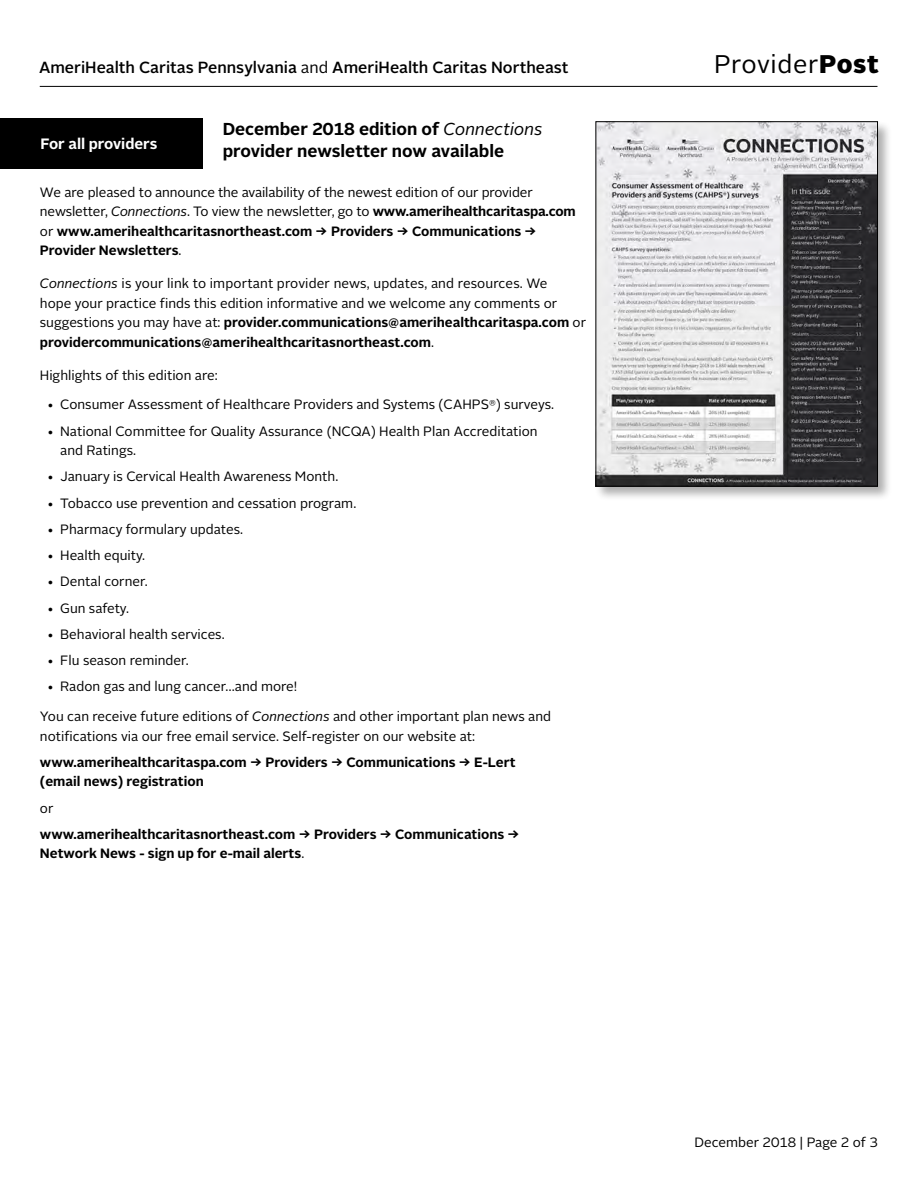
<style>
.page{position:relative;width:918px;height:1188px;background:#fff}
.page>*{position:absolute;margin:0;border:0;box-sizing:border-box;transform-origin:0 0}
.t1{font:25.5px "Alright Sans";letter-spacing:.025em;color:#000}
.t2{font:700 17.25px/22.5px "Alright Sans";color:#000}
.t3{font:500 16.2px "Alright Sans";color:#000}
.t4{font:700 15px "Alright Sans";color:#fff}
.t5{font:13.5px/19.5px "Alright Sans";color:#000}
.t6{font:700 13.5px/19.5px "Alright Sans";color:#000}
.s1{font-weight:400}
.s2{font-weight:900}
.s3{font-weight:400;font-style:italic}
.s4{font-style:italic}
.s5{font-weight:700}
</style>
<div class="page">
<hr style="left:40px;top:86px;width:838px;height:1px;background:#000">
<div style="left:594px;top:120px;width:299px;height:381px;background:#000;opacity:.32"></div>
<img style="left:598px;top:124px;width:278px;height:360px">
<div style="left:596px;top:122px;width:282px;height:364px;border:1px solid #000"></div>
<div style="left:0;top:118px;width:202px;height:51px;background:#000"></div>
<p class="t3" style="left:39px;top:57px;width:531px">AmeriHealth Caritas Pennsylvania <span class="s1">and</span> AmeriHealth Caritas Northeast</p>
<h1 class="t1" style="left:714px;top:47px;width:166px">Provider<span class="s2">Post</span></h1>
<p class="t2" style="left:223px;top:117px;width:321px">December 2018 edition of <span class="s3">Connections </span>provider newsletter now available</p>
<p class="t6" style="left:40px;top:182px;width:537px"><span class="s1">We are pleased to announce the availability of the newest edition of our provider newsletter,</span> <span class="s3">Connections</span><span class="s1">. To view the newsletter, go to</span> www.amerihealthcaritaspa.com <span class="s1">or</span> www.amerihealthcaritasnortheast.com → Providers → Communications → Provider Newsletters<span class="s1">.</span></p>
<p class="t5" style="left:40px;top:274px;width:548px"><span class="s4">Connections</span> is your link to important provider news, updates, and resources. We<br>hope your practice finds this edition informative and we welcome any comments or suggestions you may have at: <span class="s5">provider.communications@amerihealthcaritaspa.com</span> or <span class="s5">providercommunications@amerihealthcaritasnortheast.com</span>.</p>
<p class="t5" style="left:40px;top:366px;width:179px">Highlights of this edition are:</p>
<p class="t5" style="left:47px;top:395px;width:509px">• Consumer Assessment of Healthcare Providers and Systems (CAHPS<sup>®</sup>) surveys.</p>
<p class="t5" style="left:60px;top:422px;width:479px;text-indent:-14px">• National Committee for Quality Assurance (NCQA) Health Plan Accreditation and Ratings.</p>
<p class="t5" style="left:47px;top:467px;width:293px">• January is Cervical Health Awareness Month.</p>
<p class="t5" style="left:47px;top:493px;width:311px">• Tobacco use prevention and cessation program.</p>
<p class="t5" style="left:47px;top:520px;width:198px">• Pharmacy formulary updates.</p>
<p class="t5" style="left:47px;top:546px;width:100px">• Health equity.</p>
<p class="t5" style="left:47px;top:572px;width:103px">• Dental corner.</p>
<p class="t5" style="left:47px;top:598px;width:84px">• Gun safety.</p>
<p class="t5" style="left:47px;top:625px;width:179px">• Behavioral health services.</p>
<p class="t5" style="left:47px;top:651px;width:144px">• Flu season reminder.</p>
<p class="t5" style="left:40px;top:672px;width:513px;line-height:29.5px;text-indent:7px">• Radon gas and lung cancer…and more!<br>You can receive future editions of <span class="s4">Connections</span> and other important plan news and</p>
<p class="t5" style="left:40px;top:726px;width:437px">notifications via our free email service. Self-register on our website at:</p>
<p class="t6" style="left:40px;top:752px;width:477px">www.amerihealthcaritaspa.com → Providers → Communications → E-Lert (email news) registration</p>
<p class="t5" style="left:40px;top:798px;width:15px">or</p>
<p class="t6" style="left:40px;top:824px;width:481px">www.amerihealthcaritasnortheast.com → Providers → Communications →<br>Network News - sign up for e-mail alerts<span class="s1">.</span></p>
<p class="t4" style="left:40px;top:134px;width:118px">For all providers</p>
<p class="t5" style="left:695px;top:1133px;width:185px">December 2018 | Page 2 of 3</p>
</div>
